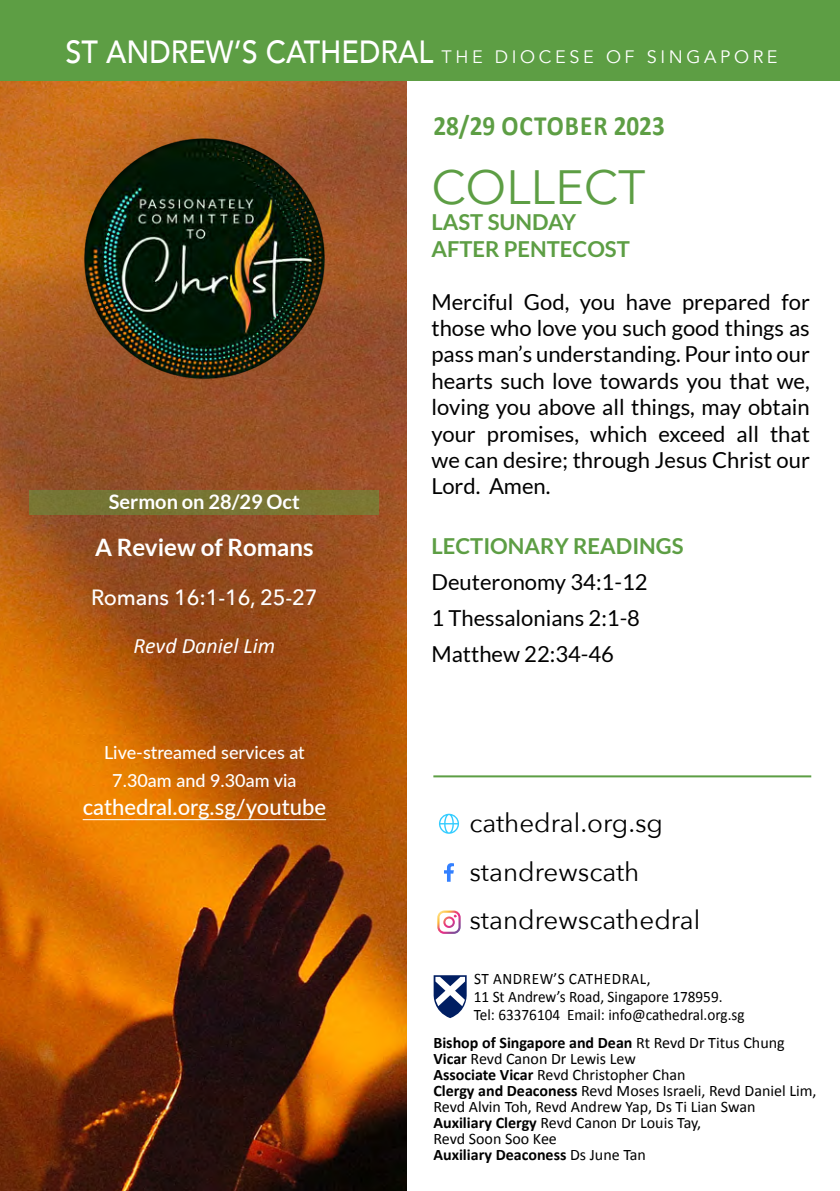
<style>
.page{position:relative;width:840px;height:1191px;background:#fff}
.page>*{position:absolute;margin:0;border:0;box-sizing:border-box;transform-origin:0 0}
.t1{font:48px "Avenir Next";color:#5d9e44}
.t2{font:700 28px "Calibri";letter-spacing:.01em;color:#5d9e44;scale:.9 1}
.t3{font:26px/48.8px "Avenir Next";color:#000}
.t4{font:700 24px "Lato";color:#fff}
.t5{font:22px/26.4px "Lato";color:#000;text-align:justify}
.t6{font:700 22px/26.4px "Lato";color:#5d9e44}
.t7{font:500 22px "Lato";color:#fff}
.t8{font:500 22px "Avenir Next";letter-spacing:-.01em;color:#fff}
.t9{font:italic 22px "Calibri";color:#fff}
.t10{font:700 20px "Lato";color:#fff}
.t11{font:500 18px/28px "Lato";color:#fff;text-align:center}
.t12{font:18px "Avenir";letter-spacing:.2em;color:#fff}
.t13{font:16px/16px "Calibri";color:#000}
.t14{font:16px/18px "Calibri";color:#000;scale:.95 1}
.s1{font-weight:500;font-size:32px}
.s2{font-weight:700}
</style>
<div class="page">
<img style="left:0;top:0;width:406px;height:1191px">
<svg style="left:433px;top:975px;width:34px;height:43px"></svg>
<hr style="left:83px;top:819px;width:243px;height:1px;background:#fff">
<div style="left:1px;top:0;width:838px;height:81px;background:#5d9e44"></div>
<hr style="left:433px;top:775px;width:377px;height:2px;background:#5d9e44">
<img style="left:81px;top:135px;width:246px;height:247px">
<svg style="left:444px;top:863px;width:9px;height:18px"></svg>
<svg style="left:437px;top:910px;width:23px;height:24px"></svg>
<svg style="left:439px;top:813px;width:20px;height:20px"></svg>
<div style="left:30px;top:489px;width:349px;height:25px;background:#797534"></div>
<p class="t12" style="left:65px;top:46px;width:713px"><span class="s1">ST ANDREW’S CATHEDRAL</span> THE DIOCESE OF SINGAPORE</p>
<p class="t10" style="left:109px;top:490px;width:192px">Sermon on 28/29 Oct</p>
<p class="t4" style="left:95px;top:534px;width:220px">A Review of Romans</p>
<p class="t8" style="left:91px;top:578px;width:228px">Romans 16:1-16, 25-27</p>
<p class="t9" style="left:133px;top:630px;width:143px">Revd Daniel Lim</p>
<p class="t11" style="left:104px;top:737px;width:202px">Live-streamed services at<br>7.30am and 9.30am via</p>
<p class="t7" style="left:83px;top:790px;width:245px">cathedral.org.sg/youtube</p>
<p class="t2" style="left:433px;top:106px;width:258px">28/29 OCTOBER 2023</p>
<h1 class="t1" style="left:431px;top:147px;width:215px">COLLECT</h1>
<p class="t6" style="left:431px;top:209px;width:200px">LAST SUNDAY<br>AFTER PENTECOST</p>
<p class="t5" style="left:431px;top:288px;width:379px">Merciful God, you have prepared for those who love you such good things as pass man’s understanding. Pour into our hearts such love towards you that we, loving you above all things, may obtain your promises, which exceed all that we can desire; through Jesus Christ our Lord. Amen.</p>
<p class="t6" style="left:431px;top:533px;width:253px">LECTIONARY READINGS</p>
<p class="t5" style="left:431px;top:564px;width:217px;line-height:36px;text-align:left">Deuteronomy 34:1-12<br>1 Thessalonians 2:1-8<br>Matthew 22:34-46</p>
<p class="t3" style="left:469px;top:797px;width:232px">cathedral.org.sg standrewscath standrewscathedral</p>
<p class="t14" style="left:473px;top:969px;width:286px">ST ANDREW’S CATHEDRAL,<br>11 St Andrew’s Road, Singapore 178959.<br>Tel: 63376104 Email: info@cathedral.org.sg</p>
<p class="t13" style="left:433px;top:1033px;width:384px"><span class="s2">Bishop of Singapore and Dean</span> Rt Revd Dr Titus Chung <span class="s2">Vicar</span> Revd Canon Dr Lewis Lew<br><span class="s2">Associate Vicar</span> Revd Christopher Chan<br><span class="s2">Clergy and Deaconess</span> Revd Moses Israeli, Revd Daniel Lim, Revd Alvin Toh, Revd Andrew Yap, Ds Ti Lian Swan <span class="s2">Auxiliary Clergy</span> Revd Canon Dr Louis Tay,<br>Revd Soon Soo Kee<br><span class="s2">Auxiliary Deaconess</span> Ds June Tan</p>
</div>
